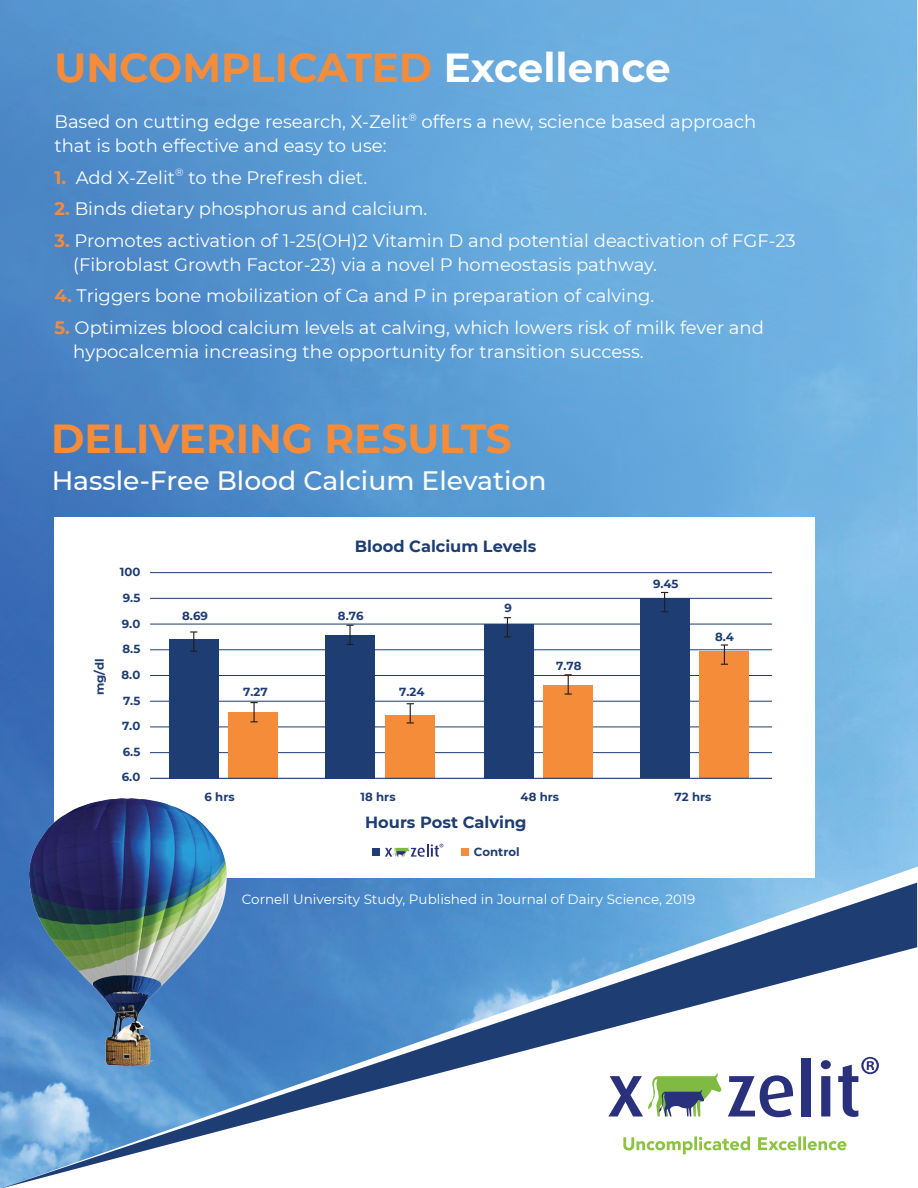
<style>
.page{position:relative;width:918px;height:1188px;background:#fff}
.page>*{position:absolute;margin:0;border:0;box-sizing:border-box;transform-origin:0 0}
.t1{font:700 40.5px "Montserrat";color:#f58c3a}
.t2{font:500 26.55px "Montserrat";color:#fff}
.t3{font:18px/24px "Montserrat";color:#fff}
.t4{font:700 16.2px "Montserrat";color:#1e3d73}
.t5{font:13.5px "Montserrat";color:#fff}
.t6{font:700 11.7px/25.7px "Montserrat";color:#1e3d73;text-align:justify}
.s1{color:#fff}
.s2{font-weight:700;color:#f58c3a}
</style>
<div class="page">
<img style="left:0;top:0;width:918px;height:947px">
<svg style="left:0;top:883px;width:917px;height:305px"></svg>
<div style="left:802px;top:1058px;width:9px;height:58px;background:#29317d"></div>
<svg style="left:821px;top:1060px;width:10px;height:56px"></svg>
<svg style="left:608px;top:1073px;width:185px;height:44px"></svg>
<svg style="left:838px;top:1057px;width:41px;height:60px"></svg>
<svg style="left:623px;top:1136px;width:223px;height:18px"></svg>
<div style="left:54px;top:518px;width:761px;height:360px;background:#fff"></div>
<hr style="left:150px;top:572px;width:622px;height:1px;background:#1e3d73">
<hr style="left:150px;top:598px;width:622px;height:1px;background:#1e3d73">
<hr style="left:150px;top:624px;width:622px;height:1px;background:#1e3d73">
<hr style="left:150px;top:650px;width:622px;height:1px;background:#1e3d73">
<hr style="left:150px;top:675px;width:622px;height:1px;background:#1e3d73">
<hr style="left:150px;top:701px;width:622px;height:1px;background:#1e3d73">
<hr style="left:150px;top:727px;width:622px;height:1px;background:#1e3d73">
<hr style="left:150px;top:752px;width:622px;height:1px;background:#1e3d73">
<div style="left:169px;top:639px;width:49px;height:139px;background:#1e3d73"></div>
<div style="left:229px;top:712px;width:49px;height:66px;background:#f58c3a"></div>
<div style="left:386px;top:715px;width:49px;height:63px;background:#f58c3a"></div>
<div style="left:544px;top:685px;width:49px;height:93px;background:#f58c3a"></div>
<div style="left:700px;top:652px;width:49px;height:126px;background:#f58c3a"></div>
<div style="left:325px;top:635px;width:50px;height:143px;background:#1e3d73"></div>
<div style="left:484px;top:624px;width:49px;height:154px;background:#1e3d73"></div>
<div style="left:640px;top:598px;width:49px;height:180px;background:#1e3d73"></div>
<svg style="left:721px;top:644px;width:7px;height:21px"></svg>
<svg style="left:661px;top:592px;width:7px;height:20px"></svg>
<svg style="left:565px;top:674px;width:7px;height:21px"></svg>
<svg style="left:504px;top:617px;width:7px;height:21px"></svg>
<svg style="left:407px;top:703px;width:7px;height:21px"></svg>
<svg style="left:346px;top:625px;width:8px;height:20px"></svg>
<svg style="left:250px;top:702px;width:8px;height:20px"></svg>
<svg style="left:190px;top:631px;width:7px;height:21px"></svg>
<div style="left:461px;top:848px;width:8px;height:8px;background:#f58c3a"></div>
<div style="left:372px;top:848px;width:8px;height:8px;background:#1e3d73"></div>
<svg style="left:385px;top:844px;width:58px;height:13px"></svg>
<hr style="left:150px;top:778px;width:622px;height:1px;background:#1e3d73">
<img style="left:29px;top:799px;width:198px;height:266px">
<h1 class="t1" style="left:54px;top:39px;width:618px">UNCOMPLICATED <span class="s1">Excellence</span></h1>
<p class="t3" style="left:54px;top:109px;width:703px">Based on cutting edge research, X-Zelit<sup>®</sup> offers a new, science based approach that is both effective and easy to use:</p>
<p class="t3" style="left:54px;top:165px;width:314px"><span class="s2">1.</span> Add X-Zelit<sup>®</sup> to the Prefresh diet.</p>
<p class="t3" style="left:54px;top:196px;width:374px"><span class="s2">2.</span> Binds dietary phosphorus and calcium.</p>
<p class="t3" style="left:73px;top:228px;width:724px;text-indent:-19px"><span class="s2">3.</span> Promotes activation of 1-25(OH)2 Vitamin D and potential deactivation of FGF-23 (Fibroblast Growth Factor-23) via a novel P homeostasis pathway.</p>
<p class="t3" style="left:54px;top:283px;width:601px"><span class="s2">4.</span> Triggers bone mobilization of Ca and P in preparation of calving.</p>
<p class="t3" style="left:73px;top:315px;width:692px;text-indent:-19px"><span class="s2">5.</span> Optimizes blood calcium levels at calving, which lowers risk of milk fever and hypocalcemia increasing the opportunity for transition success.</p>
<h1 class="t1" style="left:51px;top:410px;width:462px">DELIVERING RESULTS</h1>
<h2 class="t2" style="left:52px;top:462px;width:496px">Hassle-Free Blood Calcium Elevation</h2>
<p class="t6" style="left:86px;top:695px;width:38px;rotate:-90deg">mg/dl</p>
<p class="t6" style="left:120px;top:559px;width:22px">100</p>
<p class="t6" style="left:122px;top:585px;width:20px">9.5<br>9.0<br>8.5<br>8.0<br>7.5<br>7.0<br>6.5<br>6.0</p>
<p class="t6" style="left:182px;top:603px;width:27px">8.69</p>
<p class="t6" style="left:243px;top:679px;width:26px">7.27</p>
<p class="t4" style="left:355px;top:535px;width:183px">Blood Calcium Levels</p>
<p class="t6" style="left:338px;top:603px;width:27px">8.76</p>
<p class="t6" style="left:399px;top:679px;width:27px">7.24</p>
<p class="t6" style="left:504px;top:594px;width:9px">9</p>
<p class="t6" style="left:556px;top:653px;width:27px">7.78</p>
<p class="t6" style="left:653px;top:571px;width:27px">9.45</p>
<p class="t6" style="left:715px;top:623px;width:20px">8.4</p>
<p class="t6" style="left:205px;top:784px;width:32px">6 hrs</p>
<p class="t6" style="left:361px;top:784px;width:36px">18 hrs</p>
<p class="t6" style="left:521px;top:784px;width:40px">48 hrs</p>
<p class="t6" style="left:675px;top:784px;width:38px">72 hrs</p>
<p class="t4" style="left:365px;top:811px;width:163px">Hours Post Calving</p>
<p class="t6" style="left:474px;top:839px;width:47px">Control</p>
<p class="t5" style="left:242px;top:890px;width:455px">Cornell University Study, Published in Journal of Dairy Science, 2019</p>
</div>
